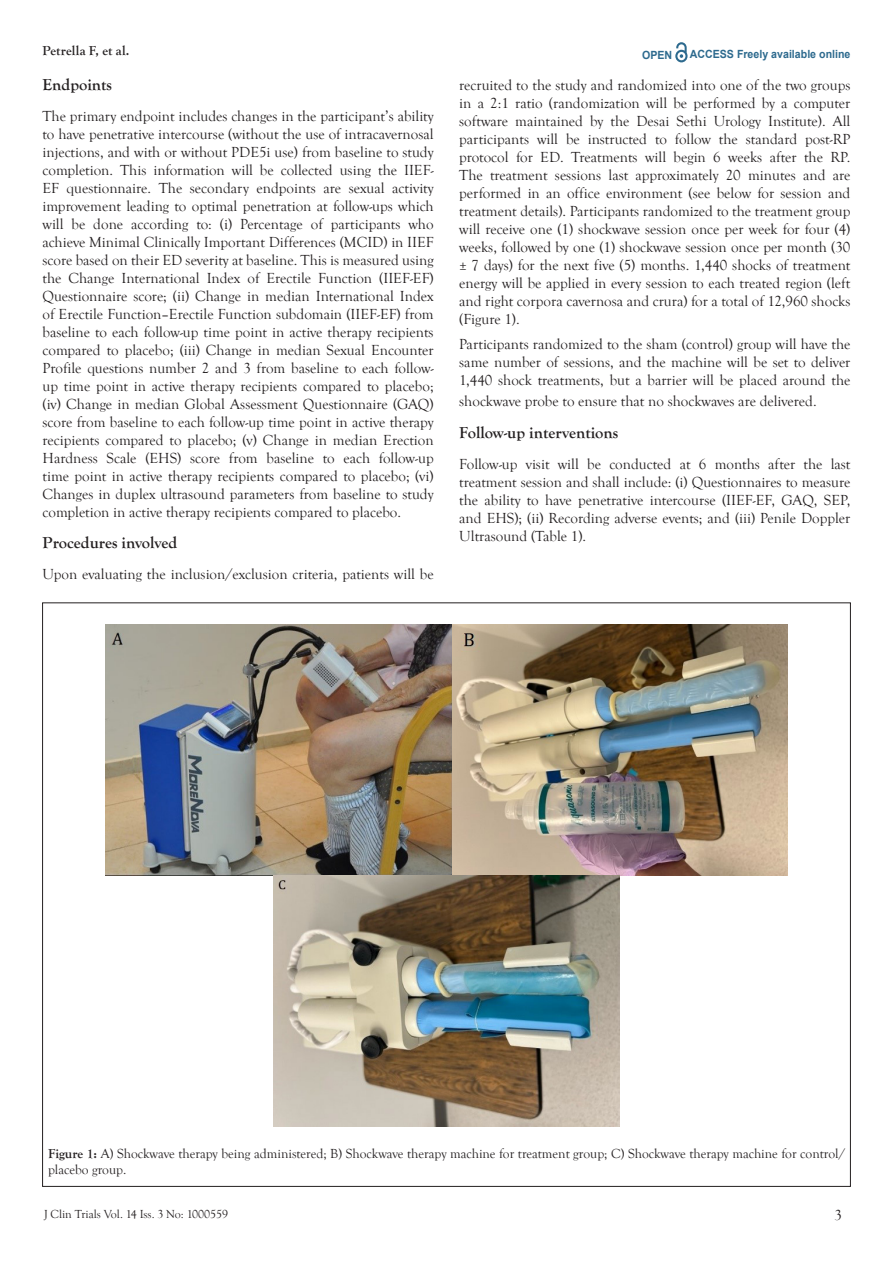
<style>
.page{position:relative;width:893px;height:1263px;background:#fff}
.page>*{position:absolute;margin:0;border:0;box-sizing:border-box;transform-origin:0 0}
.t1{font:700 16.5px "Goudy Old Style T";color:#231f20}
.Body_Text_First_Indent{font:15px/18px "Goudy Old Style T";color:#231f20;text-align:justify}
.t2{font:13.5px/16.2px "Goudy Old Style T";color:#231f20}
.t3{font:700 13.5px "Goudy Old Style T";letter-spacing:.01em;color:#231f20}
.t4{font:12px "Goudy Old Style T";color:#231f20}
.t5{font:700 11.25px "Arial";color:#2d6a8e;scale:.94 1}
.s1{font-weight:700}
</style>
<div class="page">
<svg style="left:675px;top:43px;width:12px;height:19px"></svg>
<img style="left:106px;top:625px;width:681px;height:250px">
<img style="left:273px;top:875px;width:347px;height:251px">
<p class="t3" style="left:43px;top:43px;width:88px">Petrella F, et al.</p>
<p class="t5" style="left:642px;top:47px;width:34px">OPEN</p>
<p class="t5" style="left:690px;top:46px;width:172px">ACCESS Freely available online</p>
<p class="t1" style="left:43px;top:76px;width:71px">Endpoints</p>
<p class="Body_Text_First_Indent" style="left:43px;top:107px;width:393px">The primary endpoint includes changes in the participant’s ability to have penetrative intercourse (without the use of intracavernosal injections, and with or without PDE5i use) from baseline to study completion. This information will be collected using the IIEF-EF questionnaire. The secondary endpoints are sexual activity improvement leading to optimal penetration at follow-ups which will be done according to: (i) Percentage of participants who achieve Minimal Clinically Important Differences (MCID) in IIEF score based on their ED severity at baseline. This is measured using the Change International Index of Erectile Function (IIEF-EF)<br>Questionnaire score; (ii) Change in median International Index of Erectile Function–Erectile Function subdomain (IIEF-EF) from baseline to each follow-up time point in active therapy recipients compared to placebo; (iii) Change in median Sexual Encounter Profile questions number 2 and 3 from baseline to each follow&shy;up time point in active therapy recipients compared to placebo; (iv) Change in median Global Assessment Questionnaire (GAQ) score from baseline to each follow-up time point in active therapy recipients compared to placebo; (v) Change in median Erection Hardness Scale (EHS) score from baseline to each follow-up time point in active therapy recipients compared to placebo; (vi)<br>Changes in duplex ultrasound parameters from baseline to study completion in active therapy recipients compared to placebo.</p>
<p class="t1" style="left:43px;top:534px;width:136px">Procedures involved</p>
<p class="Body_Text_First_Indent" style="left:43px;top:565px;width:393px">Upon evaluating the inclusion/exclusion criteria, patients will be</p>
<p class="Body_Text_First_Indent" style="left:459px;top:76px;width:393px">recruited to the study and randomized into one of the two groups in a 2:1 ratio (randomization will be performed by a computer software maintained by the Desai Sethi Urology Institute). All participants will be instructed to follow the standard post-RP protocol for ED. Treatments will begin 6 weeks after the RP.<br>The treatment sessions last approximately 20 minutes and are performed in an office environment (see below for session and treatment details). Participants randomized to the treatment group will receive one (1) shockwave session once per week for four (4) weeks, followed by one (1) shockwave session once per month (30 ± 7 days) for the next five (5) months. 1,440 shocks of treatment energy will be applied in every session to each treated region (left and right corpora cavernosa and crura) for a total of 12,960 shocks (Figure 1).</p>
<p class="Body_Text_First_Indent" style="left:459px;top:335px;width:393px">Participants randomized to the sham (control) group will have the same number of sessions, and the machine will be set to deliver 1,440 shock treatments, but a barrier will be placed around the</p>
<p class="Body_Text_First_Indent" style="left:459px;top:393px;width:359px">shockwave probe to ensure that no shockwaves are delivered.</p>
<p class="t1" style="left:459px;top:423px;width:161px">Follow-up interventions</p>
<p class="Body_Text_First_Indent" style="left:459px;top:455px;width:393px">Follow-up visit will be conducted at 6 months after the last treatment session and shall include: (i) Questionnaires to measure the ability to have penetrative intercourse (IIEF-EF, GAQ, SEP, and EHS); (ii) Recording adverse events; and (iii) Penile Doppler Ultrasound (Table 1).</p>
<p class="t2" style="left:48px;top:1146px;width:798px"><span class="s1">Figure 1:</span> A) Shockwave therapy being administered; B) Shockwave therapy machine for treatment group; C) Shockwave therapy machine for control/ placebo group.</p>
<p class="t4" style="left:44px;top:1207px;width:186px">J Clin Trials Vol. 14 Iss. 3 No: 1000559</p>
<p class="Body_Text_First_Indent" style="left:834px;top:1207px;width:9px">3</p>
</div>
